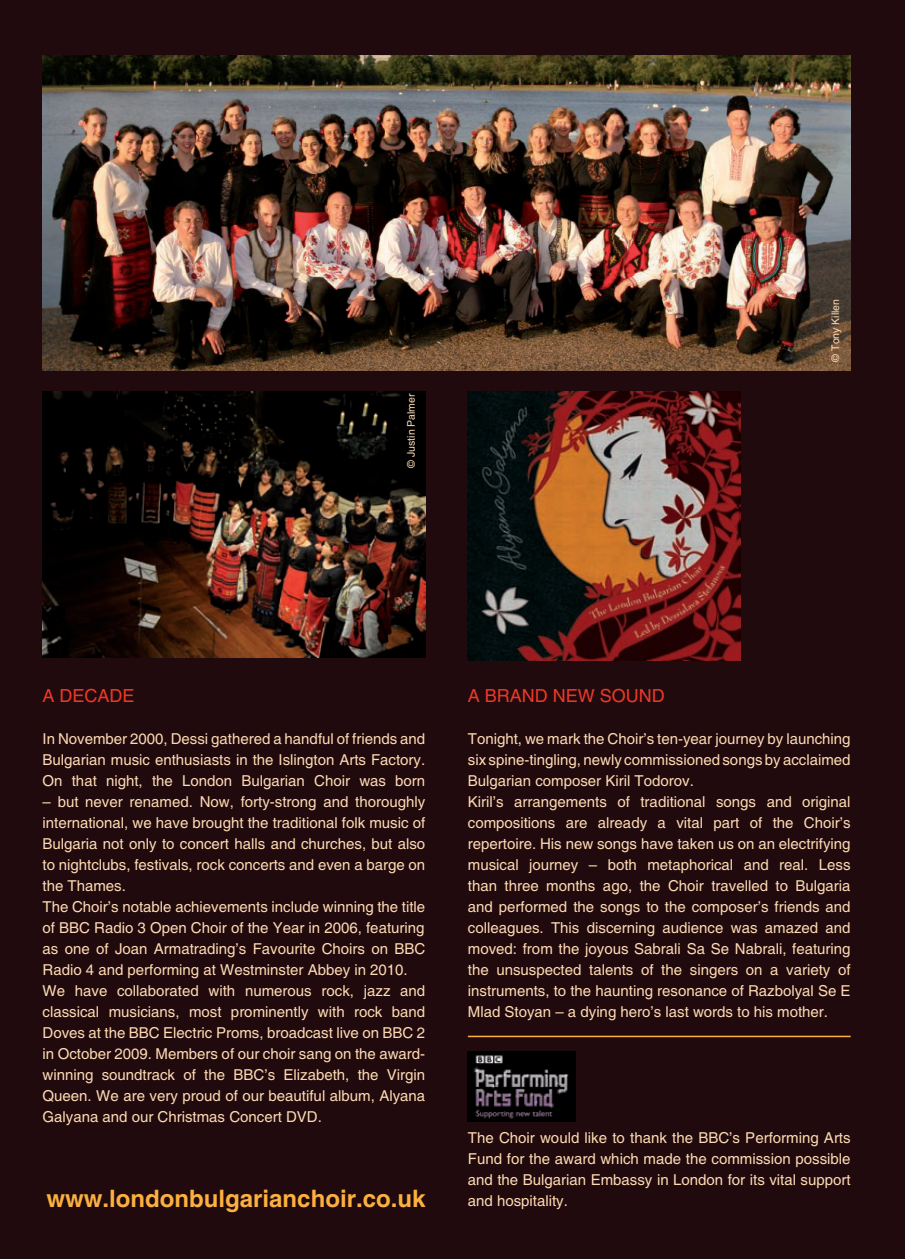
<style>
.page{position:relative;width:906px;height:1259px;background:#fff}
.page>*{position:absolute;margin:0;border:0;box-sizing:border-box;transform-origin:0 0}
.t1{font:700 24px "Helvetica";color:#fbb03f}
.t2{font:18px "Helvetica";color:#ee3827}
.t3{font:15px/21px "Helvetica";color:#fedab3;text-align:justify}
.t4{font:10.5px "Helvetica";color:#fedab3}
</style>
<div class="page">
<div style="left:0;top:0;width:904px;height:1259px;background:#200a0d"></div>
<img style="left:43px;top:391px;width:382px;height:267px">
<img style="left:43px;top:55px;width:807px;height:315px">
<img style="left:468px;top:392px;width:272px;height:268px">
<img style="left:468px;top:1051px;width:107px;height:70px">
<hr style="left:468px;top:1035px;width:382px;height:2px;background:#fbb03f">
<p class="t4" style="left:405px;top:468px;width:76px;rotate:-90deg">© Justin Palmer</p>
<p class="t4" style="left:829px;top:361px;width:64px;rotate:-90deg">© Tony Killen</p>
<p class="t2" style="left:43px;top:685px;width:94px">A DECADE</p>
<p class="t3" style="left:43px;top:729px;width:384px">In November 2000, Dessi gathered a handful of friends and Bulgarian music enthusiasts in the Islington Arts Factory.<br>On that night, the London Bulgarian Choir was born</p>
<p class="t3" style="left:43px;top:792px;width:384px;text-align:left">– but never renamed. Now, forty-strong and thoroughly international, we have brought the traditional folk music of Bulgaria not only to concert halls and churches, but also to nightclubs, festivals, rock concerts and even a barge on the Thames.<br>The Choir’s notable achievements include winning the title of BBC Radio 3 Open Choir of the Year in 2006, featuring as one of Joan Armatrading’s Favourite Choirs on BBC Radio 4 and performing at Westminster Abbey in 2010.<br>We have collaborated with numerous rock, jazz and classical musicians, most prominently with rock band Doves at the BBC Electric Proms, broadcast live on BBC 2 in October 2009. Members of our choir sang on the award&shy;winning soundtrack of the BBC’s Elizabeth, the Virgin Queen. We are very proud of our beautiful album, Alyana Galyana and our Christmas Concert DVD.</p>
<h1 class="t1" style="left:47px;top:1183px;width:380px">www.londonbulgarianchoir.co.uk</h1>
<p class="t2" style="left:468px;top:685px;width:199px">A BRAND NEW SOUND</p>
<p class="t3" style="left:468px;top:729px;width:384px;text-align:left">Tonight, we mark the Choir’s ten-year journey by launching six spine-tingling, newly commissioned songs by acclaimed Bulgarian composer Kiril Todorov.<br>Kiril’s arrangements of traditional songs and original compositions are already a vital part of the Choir’s repertoire. His new songs have taken us on an electrifying musical journey – both metaphorical and real. Less than three months ago, the Choir travelled to Bulgaria and performed the songs to the composer’s friends and colleagues. This discerning audience was amazed and moved: from the joyous Sabrali Sa Se Nabrali, featuring the unsuspected talents of the singers on a variety of instruments, to the haunting resonance of Razbolyal Se E Mlad Stoyan – a dying hero’s last words to his mother.</p>
<p class="t3" style="left:468px;top:1128px;width:384px">The Choir would like to thank the BBC’s Performing Arts Fund for the award which made the commission possible and the Bulgarian Embassy in London for its vital support and hospitality.</p>
</div>
